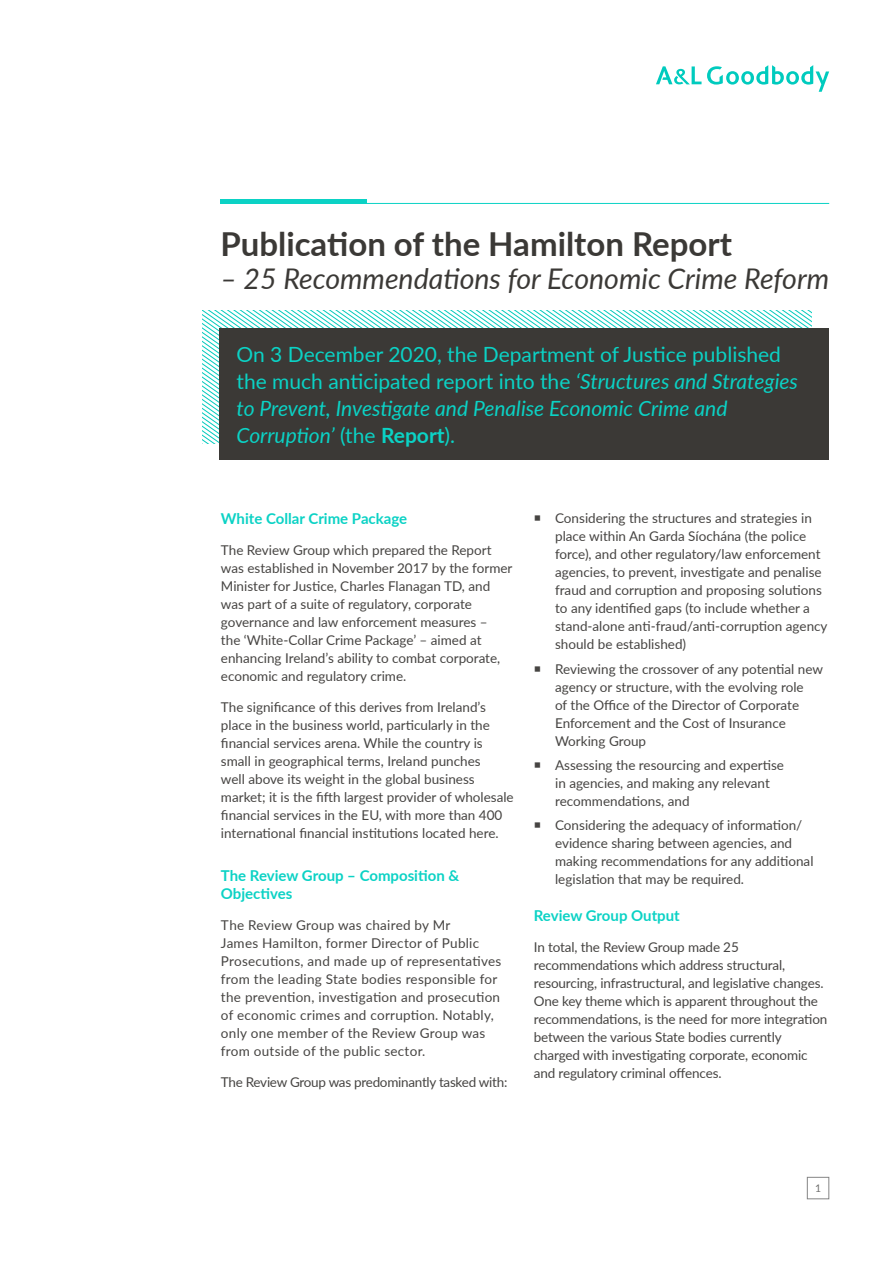
<style>
.page{position:relative;width:893px;height:1263px;background:#fff}
.page>*{position:absolute;margin:0;border:0;box-sizing:border-box;transform-origin:0 0}
.t1{font:700 33px "Lato";color:#3b3936}
.t2{font:italic 28.5px "Lato";color:#3b3936}
.t3{font:21px/27px "Lato";color:#0bd2c5}
.t4{font:700 15px/18px "Lato";color:#0bd2c5}
.t5{font:13.5px/18px "Lato";color:#464442}
.t6{font:13.5px/18px "Lato";letter-spacing:.02em;color:#464442}
.t7{font:13.5px "Lato";letter-spacing:-.02em;color:#464442}
.t8{font:10.5px "Lato";color:#6f6f6e}
.s1{font-style:italic}
.s2{font-weight:700}
</style>
<div class="page">
<svg style="left:656px;top:66px;width:45px;height:18px"></svg>
<svg style="left:707px;top:65px;width:122px;height:27px"></svg>
<div style="left:807px;top:1177px;width:22px;height:22px;border:1px solid #858585"></div>
<hr style="left:220px;top:203px;width:609px;height:1px;background:#0bd2c5">
<div style="left:220px;top:199px;width:147px;height:5px;background:#0bd2c5"></div>
<svg style="left:202px;top:311px;width:610px;height:132px"></svg>
<div style="left:220px;top:328px;width:609px;height:132px;background:#3b3936"></div>
<h1 class="t1" style="left:220px;top:220px;width:513px">Publication of the Hamilton Report</h1>
<h2 class="t2" style="left:220px;top:258px;width:610px">– 25 Recommendations for Economic Crime Reform</h2>
<h3 class="t3" style="left:237px;top:340px;width:563px">On 3 December 2020, the Department of Justice published the much anticipated report into the <span class="s1">‘Structures and Strategies to Prevent, Investigate and Penalise Economic Crime and Corruption’</span> (the <span class="s2">Report</span>).</h3>
<p class="t4" style="left:221px;top:509px;width:188px">White Collar Crime Package</p>
<p class="t5" style="left:221px;top:541px;width:293px">The Review Group which prepared the Report was established in November 2017 by the former Minister for Justice, Charles Flanagan TD, and was part of a suite of regulatory, corporate governance and law enforcement measures –<br>the ‘White-Collar Crime Package’ – aimed at enhancing Ireland’s ability to combat corporate, economic and regulatory crime.</p>
<p class="t5" style="left:221px;top:697px;width:294px">The significance of this derives from Ireland’s place in the business world, particularly in the financial services arena. While the country is small in geographical terms, Ireland punches<br>well above its weight in the global business market; it is the fifth largest provider of wholesale financial services in the EU, with more than 400 international financial institutions located here.</p>
<p class="t4" style="left:221px;top:866px;width:240px">The Review Group – Composition &amp;<br>Objectives</p>
<p class="t6" style="left:221px;top:916px;width:282px">The Review Group was chaired by Mr<br>James Hamilton, former Director of Public Prosecutions, and made up of representatives from the leading State bodies responsible for the prevention, investigation and prosecution of economic crimes and corruption. Notably, only one member of the Review Group was from outside of the public sector.</p>
<p class="t7" style="left:221px;top:1072px;width:288px">The Review Group was predominantly tasked with:</p>
<p class="t5" style="left:555px;top:509px;width:274px">Considering the structures and strategies in place within An Garda Síochána (the police force), and other regulatory/law enforcement agencies, to prevent, investigate and penalise fraud and corruption and proposing solutions to any identified gaps (to include whether a stand-alone anti-fraud/anti-corruption agency should be established)</p>
<p class="t5" style="left:555px;top:659px;width:269px">Reviewing the crossover of any potential new agency or structure, with the evolving role<br>of the Office of the Director of Corporate Enforcement and the Cost of Insurance Working Group</p>
<p class="t5" style="left:555px;top:755px;width:230px">Assessing the resourcing and expertise in agencies, and making any relevant recommendations, and</p>
<p class="t5" style="left:555px;top:816px;width:260px">Considering the adequacy of information/ evidence sharing between agencies, and making recommendations for any additional legislation that may be required.</p>
<p class="t4" style="left:534px;top:906px;width:147px">Review Group Output</p>
<p class="t5" style="left:534px;top:938px;width:295px">In total, the Review Group made 25 recommendations which address structural, resourcing, infrastructural, and legislative changes.<br>One key theme which is apparent throughout the recommendations, is the need for more integration between the various State bodies currently charged with investigating corporate, economic and regulatory criminal offences.</p>
<p class="t8" style="left:815px;top:1181px;width:8px">1</p>
</div>
